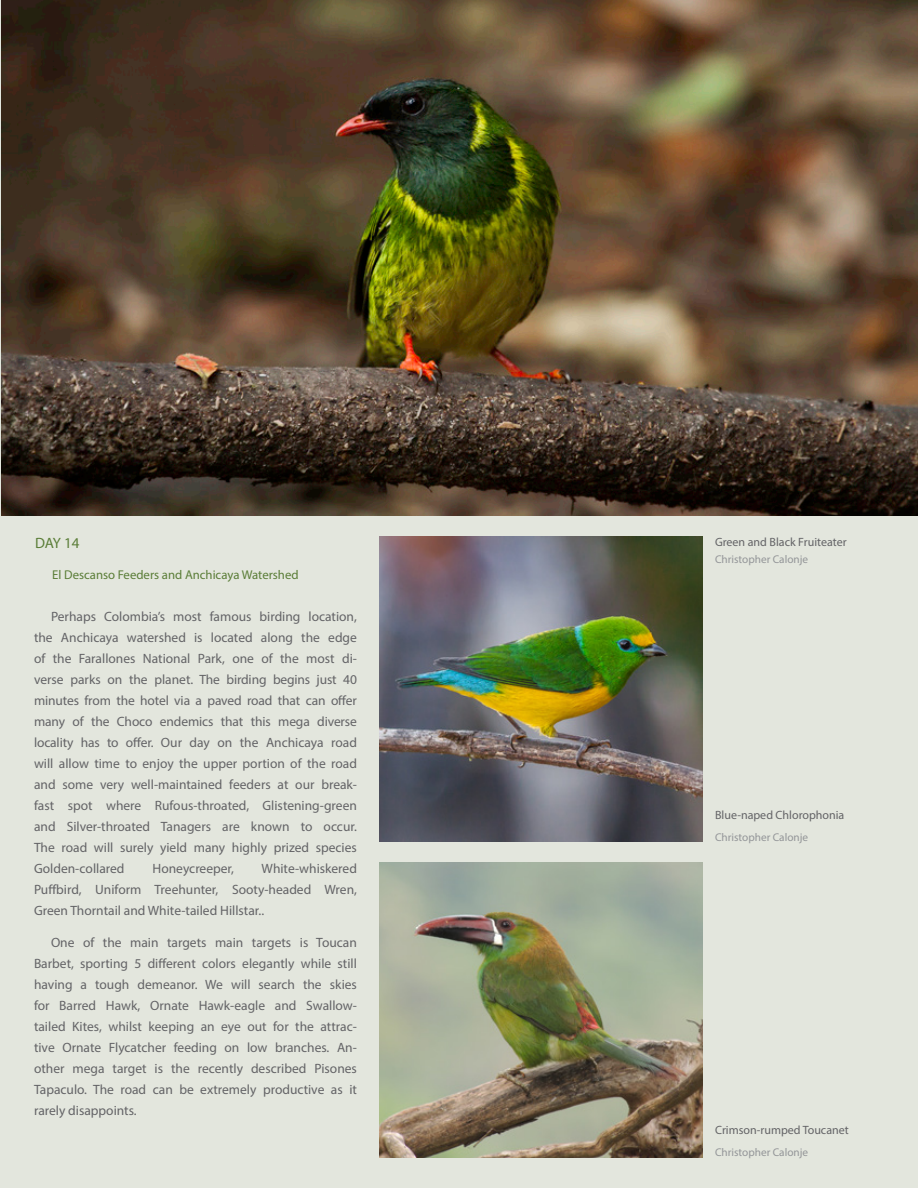
<style>
.page{position:relative;width:918px;height:1188px;background:#e3e6dd}
.page>*{position:absolute;margin:0;border:0;box-sizing:border-box;transform-origin:0 0}
.Titulos{font:15px "Myriad Pro";color:#5a7d37}
.Parrafos{font:13.5px/21px "Myriad Pro";color:#636366;text-align:justify}
.Subtitulo{font:12.75px "Myriad Pro";color:#5a7d37}
.Pie_de_foto_GRIS_IZQ{font:12px "Myriad Pro";color:#636366}
.Pie_de_foto_AUTOR_GR{font:11.25px "Myriad Pro";color:#939598}
</style>
<div class="page">
<img style="left:379px;top:537px;width:323px;height:304px">
<img style="left:1px;top:0;width:917px;height:516px">
<img style="left:379px;top:862px;width:323px;height:296px">
<p class="Titulos" style="left:35px;top:533px;width:46px">DAY 14</p>
<p class="Subtitulo" style="left:52px;top:567px;width:248px">El Descanso Feeders and Anchicaya Watershed</p>
<p class="Parrafos" style="left:34px;top:606px;width:324px;text-indent:17px">Perhaps Colombia’s most famous birding location, the Anchicaya watershed is located along the edge of the Farallones National Park, one of the most di&shy;verse parks on the planet. The birding begins just 40 minutes from the hotel via a paved road that can offer many of the Choco endemics that this mega diverse locality has to offer. Our day on the Anchicaya road will allow time to enjoy the upper portion of the road and some very well-maintained feeders at our break&shy;fast spot where Rufous-throated, Glistening-green and Silver-throated Tanagers are known to occur.<br>The road will surely yield many highly prized species Golden-collared</p>
<p class="Parrafos" style="left:34px;top:858px;width:324px;text-indent:228px">White-whiskered Puffbird, Uniform Treehunter, Sooty-headed Wren, Green Thorntail and White-tailed Hillstar..</p>
<p class="Parrafos" style="left:34px;top:931px;width:324px;text-indent:17px">One of the main targets main targets is Toucan Barbet, sporting 5 different colors elegantly while still having a tough demeanor. We will search the skies for Barred Hawk, Ornate Hawk-eagle and Swallow&shy;tailed Kites, whilst keeping an eye out for the attrac&shy;tive Ornate Flycatcher feeding on low branches. An&shy;other mega target is the recently described Pisones Tapaculo. The road can be extremely productive as it rarely disappoints.</p>
<p class="Parrafos" style="left:153px;top:858px;width:83px">Honeycreeper,</p>
<p class="Pie_de_foto_GRIS_IZQ" style="left:715px;top:534px;width:133px">Green and Black Fruiteater</p>
<p class="Pie_de_foto_AUTOR_GR" style="left:715px;top:552px;width:95px">Christopher Calonje</p>
<p class="Pie_de_foto_GRIS_IZQ" style="left:715px;top:807px;width:131px">Blue-naped Chlorophonia</p>
<p class="Pie_de_foto_AUTOR_GR" style="left:715px;top:831px;width:95px">Christopher Calonje</p>
<p class="Pie_de_foto_GRIS_IZQ" style="left:715px;top:1122px;width:135px">Crimson-rumped Toucanet</p>
<p class="Pie_de_foto_AUTOR_GR" style="left:715px;top:1146px;width:95px">Christopher Calonje</p>
</div>
